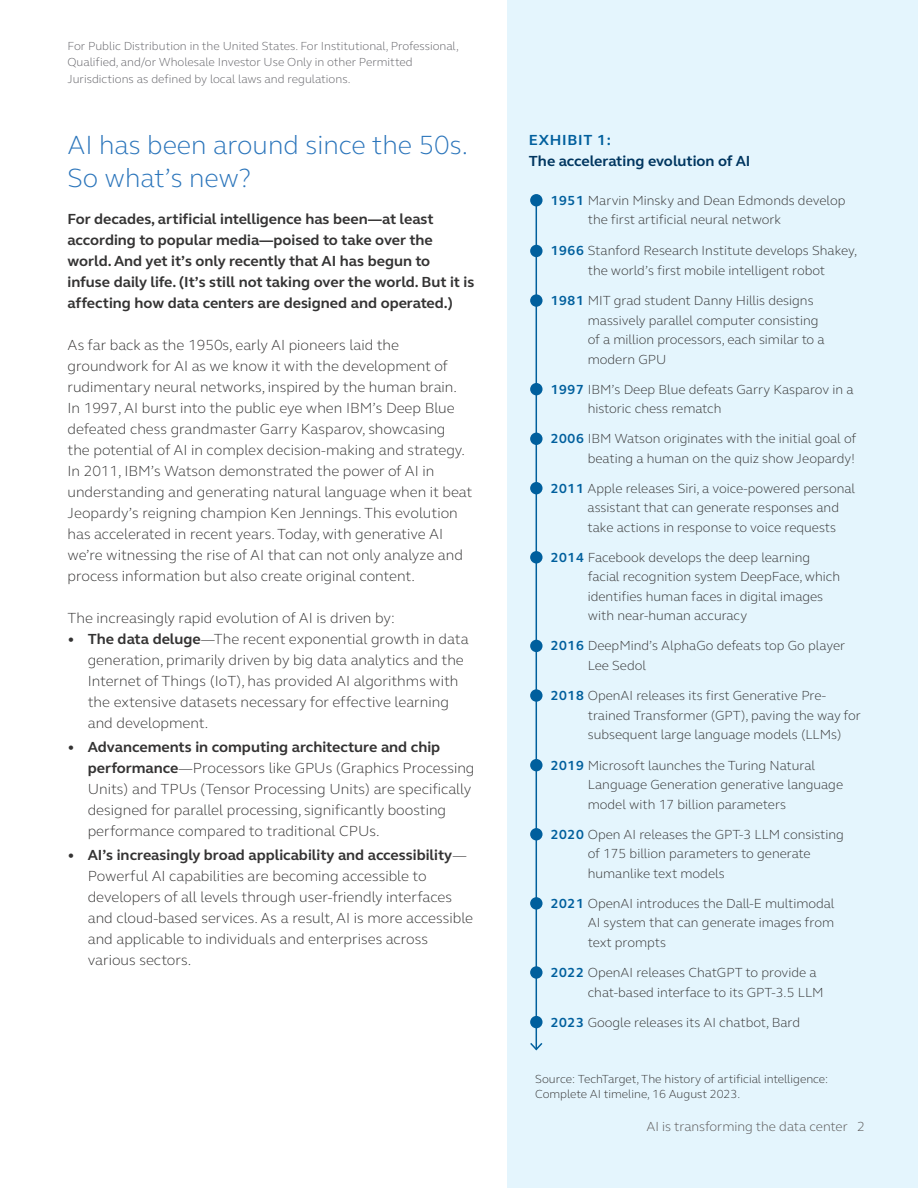
<style>
.page{position:relative;width:918px;height:1188px;background:#fff}
.page>*{position:absolute;margin:0;border:0;box-sizing:border-box;transform-origin:0 0}
.t1{font:300 27px/33px "FS Elliot Pro";color:#2b75bb}
.t2{font:300 15px/21px "FS Elliot Pro";color:#343333}
.t3{font:700 15px/21px "FS Elliot Pro";color:#343333}
.t4{font:700 15px "FS Elliot Pro";color:#003660}
.t5{font:700 15px "FS Elliot Pro";letter-spacing:.05em;color:#005f9d}
.t6{font:300 13.5px/19.5px "FS Elliot Pro";color:#343333}
.t7{font:300 13.5px "FS Elliot Pro";color:#575453}
.t8{font:300 12px/16.5px "FS Elliot Pro";color:#626267}
.t9{font:300 12px/15px "FS Elliot Pro";color:#343333}
.s1{font-weight:700}
.s2{font-weight:700;color:#005f9d}
</style>
<div class="page">
<div style="left:507px;top:0;width:411px;height:1188px;background:#e4f5fd"></div>
<hr style="left:536px;top:196px;width:1px;height:853px;background:#005f9d">
<svg style="left:530px;top:1041px;width:13px;height:10px"></svg>
<div style="left:530px;top:194px;width:13px;height:12px;background:#005f9d;border-radius:50%"></div>
<div style="left:530px;top:245px;width:13px;height:12px;background:#005f9d;border-radius:50%"></div>
<div style="left:530px;top:551px;width:13px;height:12px;background:#005f9d;border-radius:50%"></div>
<div style="left:530px;top:433px;width:13px;height:12px;background:#005f9d;border-radius:50%"></div>
<div style="left:530px;top:759px;width:13px;height:12px;background:#005f9d;border-radius:50%"></div>
<div style="left:530px;top:482px;width:13px;height:12px;background:#005f9d;border-radius:50%"></div>
<div style="left:530px;top:828px;width:13px;height:12px;background:#005f9d;border-radius:50%"></div>
<div style="left:530px;top:897px;width:13px;height:13px;background:#005f9d;border-radius:50%"></div>
<div style="left:530px;top:966px;width:13px;height:13px;background:#005f9d;border-radius:50%"></div>
<div style="left:530px;top:1016px;width:13px;height:12px;background:#005f9d;border-radius:50%"></div>
<div style="left:530px;top:294px;width:13px;height:13px;background:#005f9d;border-radius:50%"></div>
<div style="left:530px;top:640px;width:13px;height:12px;background:#005f9d;border-radius:50%"></div>
<div style="left:530px;top:383px;width:13px;height:12px;background:#005f9d;border-radius:50%"></div>
<div style="left:530px;top:689px;width:13px;height:13px;background:#005f9d;border-radius:50%"></div>
<p class="t8" style="left:68px;top:38px;width:393px">For Public Distribution in the United States. For Institutional, Professional,<br>Qualified, and/or Wholesale Investor Use Only in other Permitted<br>Jurisdictions as defined by local laws and regulations.</p>
<h1 class="t1" style="left:68px;top:130px;width:402px">AI has been around since the 50s.<br>So what’s new?</h1>
<p class="t3" style="left:68px;top:209px;width:408px">For decades, artificial intelligence has been—at least according to popular media—poised to take over the world. And yet it’s only recently that AI has begun to infuse daily life. (It’s still not taking over the world. But it is affecting how data centers are designed and operated.)</p>
<p class="t2" style="left:68px;top:335px;width:406px">As far back as the 1950s, early AI pioneers laid the groundwork for AI as we know it with the development of rudimentary neural networks, inspired by the human brain.<br>In 1997, AI burst into the public eye when IBM’s Deep Blue defeated chess grandmaster Garry Kasparov, showcasing<br>the potential of AI in complex decision-making and strategy.<br>In 2011, IBM’s Watson demonstrated the power of AI in understanding and generating natural language when it beat Jeopardy’s reigning champion Ken Jennings. This evolution has accelerated in recent years. Today, with generative AI we’re witnessing the rise of AI that can not only analyze and process information but also create original content.</p>
<p class="t2" style="left:68px;top:608px;width:329px">The increasingly rapid evolution of AI is driven by:</p>
<p class="t2" style="left:88px;top:629px;width:382px;text-indent:-20px">• <span class="s1">The data deluge</span>—The recent exponential growth in data generation, primarily driven by big data analytics and the Internet of Things (IoT), has provided AI algorithms with the extensive datasets necessary for effective learning and development.</p>
<p class="t2" style="left:88px;top:737px;width:388px;text-indent:-20px">• <span class="s1">Advancements in computing architecture and chip performance</span>—Processors like GPUs (Graphics Processing Units) and TPUs (Tensor Processing Units) are specifically designed for parallel processing, significantly boosting performance compared to traditional CPUs.</p>
<p class="t2" style="left:88px;top:846px;width:387px;text-indent:-20px">• <span class="s1">AI’s increasingly broad applicability and accessibility</span>— Powerful AI capabilities are becoming accessible to developers of all levels through user-friendly interfaces and cloud-based services. As a result, AI is more accessible and applicable to individuals and enterprises across various sectors.</p>
<p class="t5" style="left:529px;top:134px;width:83px">EXHIBIT 1:</p>
<p class="t4" style="left:529px;top:155px;width:223px">The accelerating evolution of AI</p>
<p class="t6" style="left:588px;top:192px;width:259px;text-indent:-37px"><span class="s2">1951</span> Marvin Minsky and Dean Edmonds develop the first artificial neural network</p>
<p class="t6" style="left:551px;top:242px;width:308px;text-align:center"><span class="s2">1966</span> Stanford Research Institute develops Shakey, the world’s first mobile intelligent robot</p>
<p class="t6" style="left:588px;top:292px;width:239px;text-indent:-37px"><span class="s2">1981</span> MIT grad student Danny Hillis designs massively parallel computer consisting of a million processors, each similar to a modern GPU</p>
<p class="t6" style="left:588px;top:380px;width:267px;text-indent:-37px"><span class="s2">1997</span> IBM’s Deep Blue defeats Garry Kasparov in a historic chess rematch</p>
<p class="t6" style="left:551px;top:430px;width:307px;text-align:right"><span class="s2">2006</span> IBM Watson originates with the initial goal of beating a human on the quiz show Jeopardy!</p>
<p class="t6" style="left:588px;top:480px;width:269px;text-indent:-37px"><span class="s2">2011</span> Apple releases Siri, a voice-powered personal assistant that can generate responses and take actions in response to voice requests</p>
<p class="t6" style="left:588px;top:549px;width:254px;text-indent:-37px"><span class="s2">2014</span> Facebook develops the deep learning facial recognition system DeepFace, which identifies human faces in digital images with near-human accuracy</p>
<p class="t6" style="left:588px;top:637px;width:259px;text-indent:-37px"><span class="s2">2016</span> DeepMind’s AlphaGo defeats top Go player<br>Lee Sedol</p>
<p class="t6" style="left:588px;top:687px;width:275px;text-indent:-37px"><span class="s2">2018</span> OpenAI releases its first Generative Pre&shy;trained Transformer (GPT), paving the way for subsequent large language models (LLMs)</p>
<p class="t6" style="left:588px;top:756px;width:257px;text-indent:-37px"><span class="s2">2019</span> Microsoft launches the Turing Natural<br>Language Generation generative language model with 17 billion parameters</p>
<p class="t6" style="left:588px;top:826px;width:258px;text-indent:-37px"><span class="s2">2020</span> Open AI releases the GPT-3 LLM consisting of 175 billion parameters to generate humanlike text models</p>
<p class="t6" style="left:588px;top:895px;width:248px;text-align:justify;text-indent:-37px"><span class="s2">2021</span> OpenAI introduces the Dall-E multimodal AI system that can generate images from text prompts</p>
<p class="t6" style="left:588px;top:964px;width:237px;text-indent:-37px"><span class="s2">2022</span> OpenAI releases ChatGPT to provide a chat-based interface to its GPT-3.5 LLM</p>
<p class="t6" style="left:551px;top:1013px;width:251px"><span class="s2">2023</span> Google releases its AI chatbot, Bard</p>
<p class="t9" style="left:535px;top:1072px;width:295px">Source: TechTarget, The history of artificial intelligence:<br>Complete AI timeline, 16 August 2023.</p>
<p class="t7" style="left:646px;top:1121px;width:220px">AI is transforming the data center 2</p>
</div>
